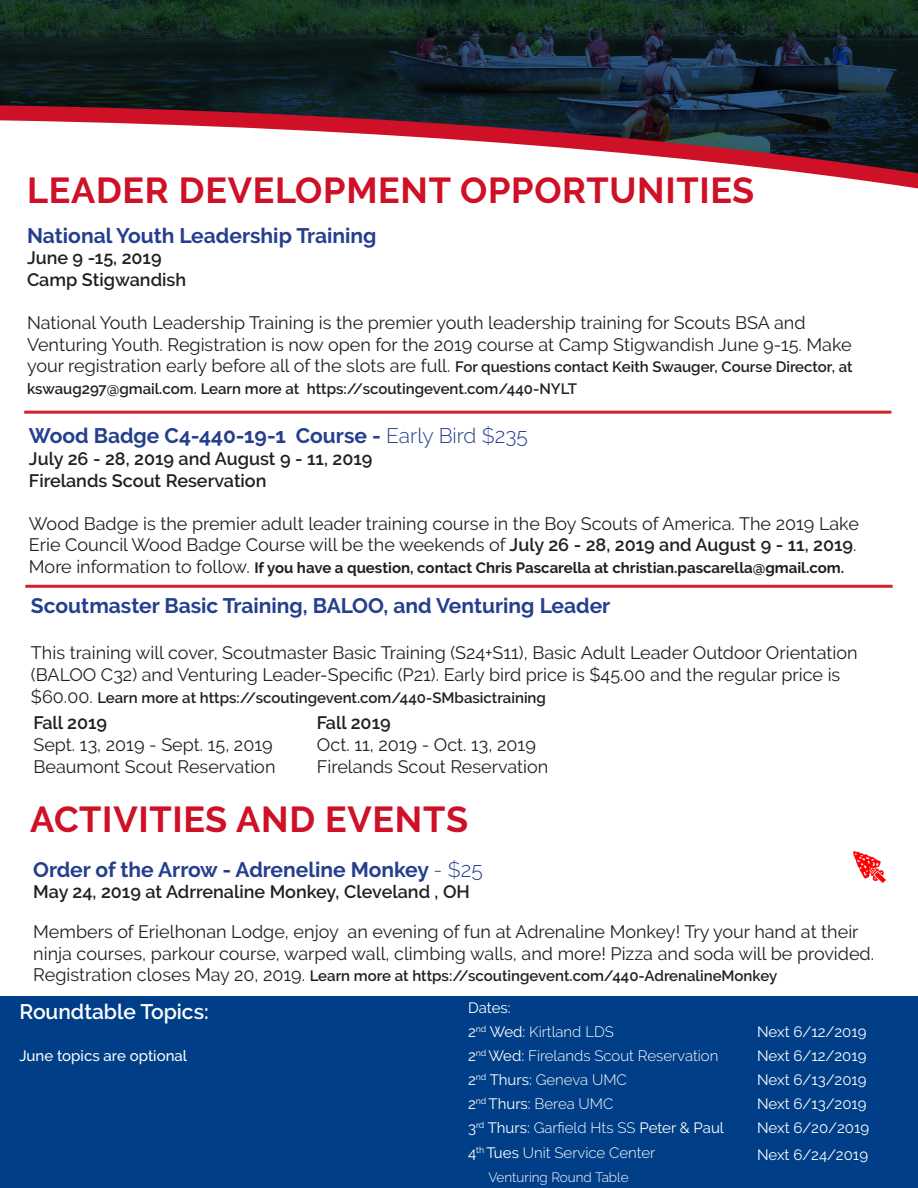
<style>
.page{position:relative;width:918px;height:1188px;background:#fff}
.page>*{position:absolute;margin:0;border:0;box-sizing:border-box;transform-origin:0 0}
.t1{font:700 36px "Raleway";letter-spacing:.02em;color:#ce1126}
.t2{font:700 21px "Raleway";color:#253f8e}
.t3{font:600 21px "Raleway";color:#fff}
.t4{font:18px/21.6px "Raleway";color:#231f20}
.t5{font:600 18px "Raleway";color:#231f20}
.t6{font:600 15px/21.6px "Raleway";color:#231f20}
.t7{font:15px "Raleway";color:#fff}
.t8{font:300 15px "Raleway";color:#fff}
.t9{font:700 15px "Raleway";color:#231f20}
.t10{font:500 15px "Raleway";color:#fff}
.t11{font:300 13.5px "Raleway";color:#fff}
.s1{font-weight:400;font-size:18px}
.s2{font-weight:300}
.s3{font-weight:600}
.s4{font-weight:400}
</style>
<div class="page">
<svg style="left:0;top:0;width:918px;height:85px"></svg>
<svg style="left:0;top:85px;width:918px;height:104px"></svg>
<div style="left:0;top:997px;width:918px;height:191px;background:#003f87"></div>
<hr style="left:25px;top:585px;width:868px;height:3px;background:#d1232a">
<hr style="left:24px;top:411px;width:867px;height:3px;background:#d1232a">
<img style="left:854px;top:852px;width:31px;height:31px">
<p class="t1" style="left:27px;top:170px;width:729px">LEADER DEVELOPMENT OPPORTUNITIES</p>
<p class="t2" style="left:27px;top:223px;width:351px">National Youth Leadership Training</p>
<p class="t5" style="left:27px;top:248px;width:136px">June 9 -15, 2019</p>
<p class="t5" style="left:27px;top:269px;width:161px">Camp Stigwandish</p>
<p class="t4" style="left:27px;top:312px;width:826px">National Youth Leadership Training is the premier youth leadership training for Scouts BSA and<br>Venturing Youth. Registration is now open for the 2019 course at Camp Stigwandish June 9-15. Make</p>
<p class="t6" style="left:27px;top:356px;width:827px"><span class="s1">your registration early before all of the slots are full.</span> For questions contact Keith Swauger, Course Director, at kswaug297@gmail.com. Learn more at https://scoutingevent.com/440-NYLT</p>
<p class="t2" style="left:29px;top:424px;width:501px">Wood Badge C4-440-19-1 Course - <span class="s2">Early Bird $235</span></p>
<p class="t5" style="left:29px;top:448px;width:345px">July 26 - 28, 2019 and August 9 - 11, 2019</p>
<p class="t5" style="left:29px;top:470px;width:239px">Firelands Scout Reservation</p>
<p class="t4" style="left:29px;top:513px;width:831px">Wood Badge is the premier adult leader training course in the Boy Scouts of America. The 2019 Lake<br>Erie Council Wood Badge Course will be the weekends of <span class="s3">July 26 - 28, 2019 and August 9 - 11, 2019</span>.</p>
<p class="t9" style="left:29px;top:559px;width:817px"><span class="s1">More information to follow.</span> If you have a question, contact Chris Pascarella at christian.pascarella@gmail.com.</p>
<p class="t2" style="left:31px;top:593px;width:581px">Scoutmaster Basic Training, BALOO, and Venturing Leader</p>
<p class="t4" style="left:31px;top:642px;width:828px">This training will cover, Scoutmaster Basic Training (S24+S11), Basic Adult Leader Outdoor Orientation (BALOO C32) and Venturing Leader-Specific (P21). Early bird price is $45.00 and the regular price is</p>
<p class="t6" style="left:31px;top:687px;width:517px"><span class="s1">$60.00.</span> Learn more at https://scoutingevent.com/440-SMbasictraining</p>
<p class="t5" style="left:317px;top:713px;width:75px">Fall 2019</p>
<p class="t4" style="left:317px;top:734px;width:220px">Oct. 11, 2019 - Oct. 13, 2019</p>
<p class="t4" style="left:317px;top:755px;width:233px">Firelands Scout Reservation</p>
<p class="t5" style="left:33px;top:713px;width:75px">Fall 2019</p>
<p class="t4" style="left:33px;top:734px;width:241px">Sept. 13, 2019 - Sept. 15, 2019</p>
<p class="t4" style="left:33px;top:755px;width:244px">Beaumont Scout Reservation</p>
<p class="t1" style="left:30px;top:799px;width:440px">ACTIVITIES AND EVENTS</p>
<p class="t2" style="left:33px;top:858px;width:451px">Order of the Arrow - Adreneline Monkey <span class="s2">- $25</span></p>
<p class="t5" style="left:33px;top:882px;width:438px">May 24, 2019 at Adrrenaline Monkey, Cleveland , OH</p>
<p class="t4" style="left:33px;top:921px;width:842px">Members of Erielhonan Lodge, enjoy an evening of fun at Adrenaline Monkey! Try your hand at their ninja courses, parkour course, warped wall, climbing walls, and more! Pizza and soda will be provided.</p>
<p class="t6" style="left:33px;top:965px;width:745px"><span class="s1">Registration closes May 20, 2019.</span> Learn more at https://scoutingevent.com/440-AdrenalineMonkey</p>
<p class="t3" style="left:19px;top:1000px;width:191px">Roundtable Topics:</p>
<p class="t10" style="left:19px;top:1047px;width:169px">June topics are optional</p>
<p class="t7" style="left:468px;top:999px;width:44px">Dates:</p>
<p class="t8" style="left:468px;top:1023px;width:147px"><span class="s4">2</span><sup>nd</sup> <span class="s4">Wed:</span> Kirtland LDS</p>
<p class="t7" style="left:757px;top:1023px;width:111px">Next 6/12/2019</p>
<p class="t8" style="left:468px;top:1047px;width:252px"><span class="s4">2</span><sup>nd</sup> <span class="s4">Wed:</span> Firelands Scout Reservation</p>
<p class="t7" style="left:757px;top:1047px;width:111px">Next 6/12/2019</p>
<p class="t8" style="left:468px;top:1071px;width:160px"><span class="s4">2</span><sup>nd</sup> <span class="s4">Thurs:</span> Geneva UMC</p>
<p class="t7" style="left:757px;top:1071px;width:111px">Next 6/13/2019</p>
<p class="t8" style="left:468px;top:1095px;width:147px"><span class="s4">2</span><sup>nd</sup> <span class="s4">Thurs:</span> Berea UMC</p>
<p class="t7" style="left:757px;top:1095px;width:111px">Next 6/13/2019</p>
<p class="t7" style="left:468px;top:1119px;width:258px">3<sup>rd</sup> Thurs: <span class="s2">Garfield Hts SS</span> Peter &amp; Paul</p>
<p class="t7" style="left:757px;top:1119px;width:114px">Next 6/20/2019</p>
<p class="t8" style="left:468px;top:1144px;width:189px"><span class="s4">4</span><sup>th</sup> <span class="s4">Tues</span> Unit Service Center</p>
<p class="t11" style="left:488px;top:1169px;width:142px">Venturing Round Table</p>
<p class="t7" style="left:757px;top:1146px;width:113px">Next 6/24/2019</p>
</div>
